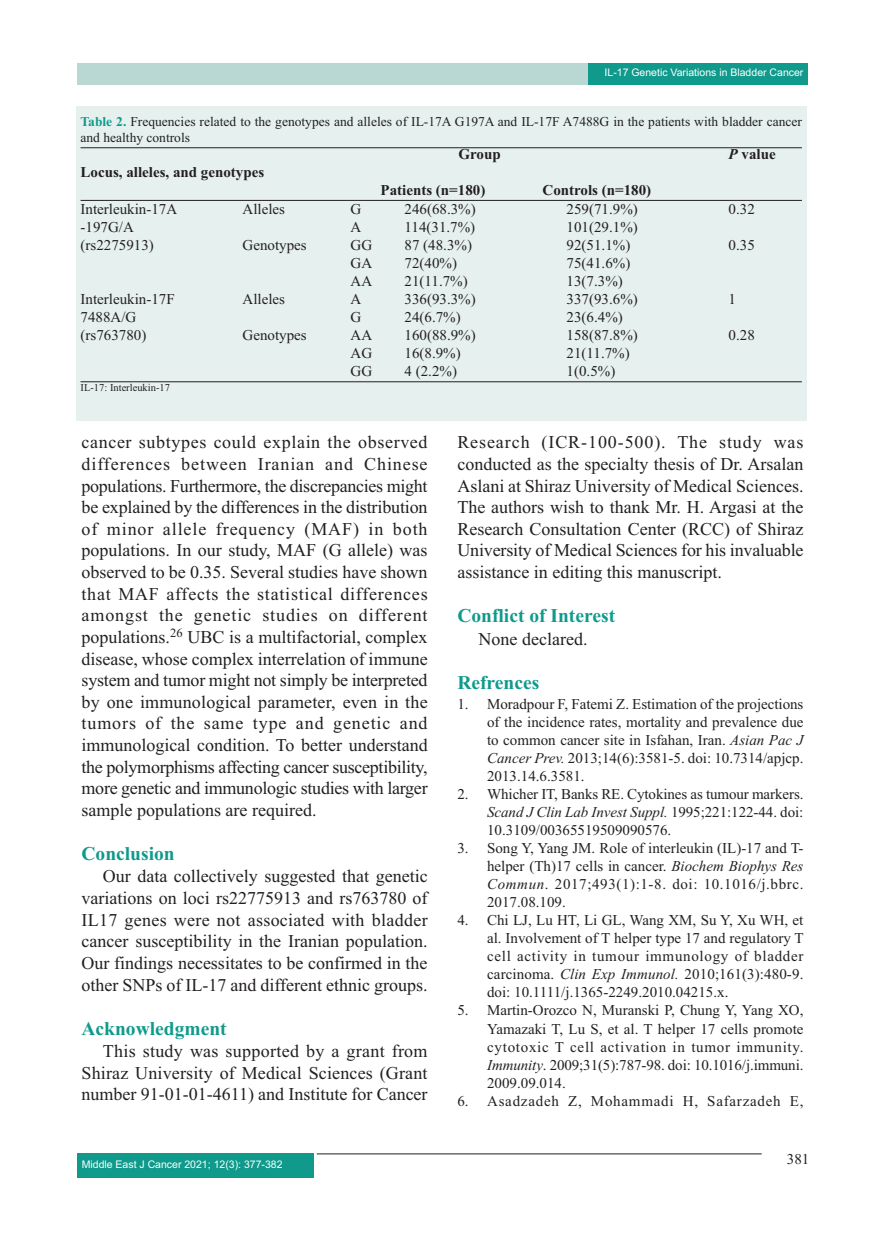
<style>
.page{position:relative;width:893px;height:1234px;background:#fff}
.page>*{position:absolute;margin:0;border:0;box-sizing:border-box;transform-origin:0 0}
.t1{font:700 19.5px "Times New Roman";color:#0f9a8c}
.t2{font:18px/21.6px "Times New Roman";color:#231f20;text-align:justify}
.t3{font:15px/18px "Times New Roman";color:#231f20;text-align:justify}
.t4{font:700 15px "Times New Roman";color:#231f20}
.t5{font:15px "Times New Roman";letter-spacing:.05em;color:#231f20}
.t6{font:13.5px/16.2px "Times New Roman";color:#231f20}
.t7{font:10.5px "Arial";color:#fff}
.t8{font:10.5px "Times New Roman";color:#231f20}
.s1{font-weight:700;color:#0f9a8c}
.s2{font-style:italic}
</style>
<div class="page">
<div style="left:78px;top:64px;width:730px;height:21px;background:#b9d8d4"></div>
<div style="left:589px;top:64px;width:219px;height:21px;background:#0f9a8c"></div>
<hr style="left:317px;top:1153px;width:445px;height:1px;background:#231f20">
<div style="left:77px;top:1153px;width:236px;height:24px;background:#0f9a8c"></div>
<div style="left:76px;top:106px;width:730px;height:315px;background:#e6f1ef"></div>
<hr style="left:81px;top:147px;width:721px;height:1px;background:#231f20">
<hr style="left:81px;top:200px;width:721px;height:1px;background:#231f20">
<hr style="left:81px;top:381px;width:721px;height:1px;background:#231f20">
<p class="t7" style="left:605px;top:68px;width:200px">IL-17 Genetic Variations in Bladder Cancer</p>
<p class="t6" style="left:81px;top:115px;width:723px"><span class="s1">Table 2.</span> Frequencies related to the genotypes and alleles of IL-17A G197A and IL-17F A7488G in the patients with bladder cancer and healthy controls</p>
<p class="t4" style="left:459px;top:149px;width:44px">Group</p>
<p class="t4" style="left:729px;top:149px;width:49px"><span class="s2">P</span> value</p>
<p class="t4" style="left:81px;top:167px;width:185px">Locus, alleles, and genotypes</p>
<p class="t4" style="left:381px;top:185px;width:106px">Patients (n=180)</p>
<p class="t4" style="left:543px;top:185px;width:110px">Controls (n=180)</p>
<p class="t3" style="left:81px;top:201px;width:98px">Interleukin-17A</p>
<p class="t3" style="left:243px;top:201px;width:44px">Alleles</p>
<p class="t3" style="left:351px;top:201px;width:12px">G</p>
<p class="t3" style="left:405px;top:201px;width:73px">246(68.3%)</p>
<p class="t3" style="left:567px;top:201px;width:73px">259(71.9%)</p>
<p class="t3" style="left:729px;top:201px;width:28px">0.32</p>
<p class="t3" style="left:81px;top:219px;width:55px">-197G/A</p>
<p class="t3" style="left:351px;top:219px;width:12px">A</p>
<p class="t3" style="left:405px;top:219px;width:72px">114(31.7%)</p>
<p class="t3" style="left:567px;top:219px;width:73px">101(29.1%)</p>
<p class="t3" style="left:81px;top:237px;width:75px">(rs2275913)</p>
<p class="t3" style="left:243px;top:237px;width:66px">Genotypes</p>
<p class="t3" style="left:351px;top:237px;width:23px">GG</p>
<p class="t3" style="left:405px;top:237px;width:69px">87 (48.3%)</p>
<p class="t3" style="left:567px;top:237px;width:65px">92(51.1%)</p>
<p class="t3" style="left:729px;top:237px;width:28px">0.35</p>
<p class="t3" style="left:351px;top:255px;width:23px">GA</p>
<p class="t3" style="left:405px;top:255px;width:54px">72(40%)</p>
<p class="t3" style="left:567px;top:255px;width:65px">75(41.6%)</p>
<p class="t3" style="left:351px;top:273px;width:23px">AA</p>
<p class="t3" style="left:405px;top:273px;width:65px">21(11.7%)</p>
<p class="t3" style="left:567px;top:273px;width:58px">13(7.3%)</p>
<p class="t3" style="left:81px;top:291px;width:96px">Interleukin-17F</p>
<p class="t3" style="left:243px;top:291px;width:44px">Alleles</p>
<p class="t3" style="left:351px;top:291px;width:12px">A</p>
<p class="t3" style="left:405px;top:291px;width:73px">336(93.3%)</p>
<p class="t3" style="left:567px;top:291px;width:73px">337(93.6%)</p>
<p class="t3" style="left:729px;top:291px;width:9px">1</p>
<p class="t3" style="left:81px;top:309px;width:57px">7488A/G</p>
<p class="t3" style="left:351px;top:309px;width:12px">G</p>
<p class="t3" style="left:405px;top:309px;width:58px">24(6.7%)</p>
<p class="t3" style="left:567px;top:309px;width:58px">23(6.4%)</p>
<p class="t3" style="left:81px;top:327px;width:67px">(rs763780)</p>
<p class="t3" style="left:243px;top:327px;width:66px">Genotypes</p>
<p class="t3" style="left:351px;top:327px;width:23px">AA</p>
<p class="t3" style="left:405px;top:327px;width:73px">160(88.9%)</p>
<p class="t3" style="left:567px;top:327px;width:73px">158(87.8%)</p>
<p class="t3" style="left:729px;top:327px;width:28px">0.28</p>
<p class="t3" style="left:351px;top:345px;width:23px">AG</p>
<p class="t3" style="left:405px;top:345px;width:58px">16(8.9%)</p>
<p class="t3" style="left:567px;top:345px;width:65px">21(11.7%)</p>
<p class="t3" style="left:351px;top:363px;width:23px">GG</p>
<p class="t3" style="left:405px;top:363px;width:54px">4 (2.2%)</p>
<p class="t3" style="left:567px;top:363px;width:50px">1(0.5%)</p>
<p class="t8" style="left:81px;top:383px;width:91px">IL-17: Interleukin-17</p>
<p class="t2" style="left:82px;top:433px;width:348px">cancer subtypes could explain the observed differences between Iranian and Chinese populations. Furthermore, the discrepancies might be explained by the differences in the distribution of minor allele frequency (MAF) in both populations. In our study, MAF (G allele) was observed to be 0.35. Several studies have shown that MAF affects the statistical differences amongst the genetic studies on different populations.<sup>26</sup> UBC is a multifactorial, complex disease, whose complex interrelation of immune system and tumor might not simply be interpreted by one immunological parameter, even in the tumors of the same type and genetic and immunological condition. To better understand the polymorphisms affecting cancer susceptibility, more genetic and immunologic studies with larger sample populations are required.</p>
<p class="t1" style="left:82px;top:846px;width:95px">Conclusion</p>
<p class="t2" style="left:82px;top:867px;width:348px;text-indent:21px">Our data collectively suggested that genetic variations on loci rs22775913 and rs763780 of IL17 genes were not associated with bladder cancer susceptibility in the Iranian population.<br>Our findings necessitates to be confirmed in the other SNPs of IL-17 and different ethnic groups.</p>
<p class="t1" style="left:82px;top:1021px;width:147px">Acknowledgment</p>
<p class="t2" style="left:82px;top:1041px;width:348px;text-indent:21px">This study was supported by a grant from Shiraz University of Medical Sciences (Grant number 91-01-01-4611) and Institute for Cancer</p>
<p class="t7" style="left:82px;top:1160px;width:202px">Middle East J Cancer 2021; 12(3): 377-382</p>
<p class="t2" style="left:457px;top:433px;width:348px">Research (ICR-100-500). The study was conducted as the specialty thesis of Dr. Arsalan Aslani at Shiraz University of Medical Sciences.<br>The authors wish to thank Mr. H. Argasi at the Research Consultation Center (RCC) of Shiraz University of Medical Sciences for his invaluable assistance in editing this manuscript.</p>
<p class="t1" style="left:457px;top:609px;width:159px">Conflict of Interest</p>
<p class="t2" style="left:479px;top:629px;width:110px">None declared.</p>
<p class="t1" style="left:457px;top:675px;width:83px">Refrences</p>
<p class="t3" style="left:487px;top:696px;width:318px;text-indent:-30px">1. Moradpour F, Fatemi Z. Estimation of the projections of the incidence rates, mortality and prevalence due to common cancer site in Isfahan, Iran. <span class="s2">Asian Pac J Cancer Prev.</span> 2013;14(6):3581-5. doi: 10.7314/apjcp.<br>2013.14.6.3581.</p>
<p class="t3" style="left:487px;top:786px;width:318px;text-indent:-30px">2. Whicher IT, Banks RE. Cytokines as tumour markers.<br><span class="s2">Scand J Clin Lab Invest Suppl.</span> 1995;221:122-44. doi:<br>10.3109/00365519509090576.</p>
<p class="t3" style="left:487px;top:840px;width:318px;text-indent:-30px">3. Song Y, Yang JM. Role of interleukin (IL)-17 and T&shy;helper (Th)17 cells in cancer. <span class="s2">Biochem Biophys Res Commun</span>. 2017;493(1):1-8. doi: 10.1016/j.bbrc.<br>2017.08.109.</p>
<p class="t3" style="left:487px;top:912px;width:318px;text-indent:-30px">4. Chi LJ, Lu HT, Li GL, Wang XM, Su Y, Xu WH, et al. Involvement of T helper type 17 and regulatory T cell activity in tumour immunology of bladder carcinoma. <span class="s2">Clin Exp Immunol.</span> 2010;161(3):480-9. doi: 10.1111/j.1365-2249.2010.04215.x.</p>
<p class="t3" style="left:487px;top:1002px;width:318px;text-indent:-30px">5. Martin-Orozco N, Muranski P, Chung Y, Yang XO, Yamazaki T, Lu S, et al. T helper 17 cells promote cytotoxic T cell activation in tumor immunity.<br><span class="s2">Immunity</span>. 2009;31(5):787-98. doi: 10.1016/j.immuni.<br>2009.09.014.</p>
<p class="t5" style="left:457px;top:1094px;width:348px">6. Asadzadeh Z, Mohammadi H, Safarzadeh E,</p>
<p class="t3" style="left:787px;top:1150px;width:24px">381</p>
</div>
